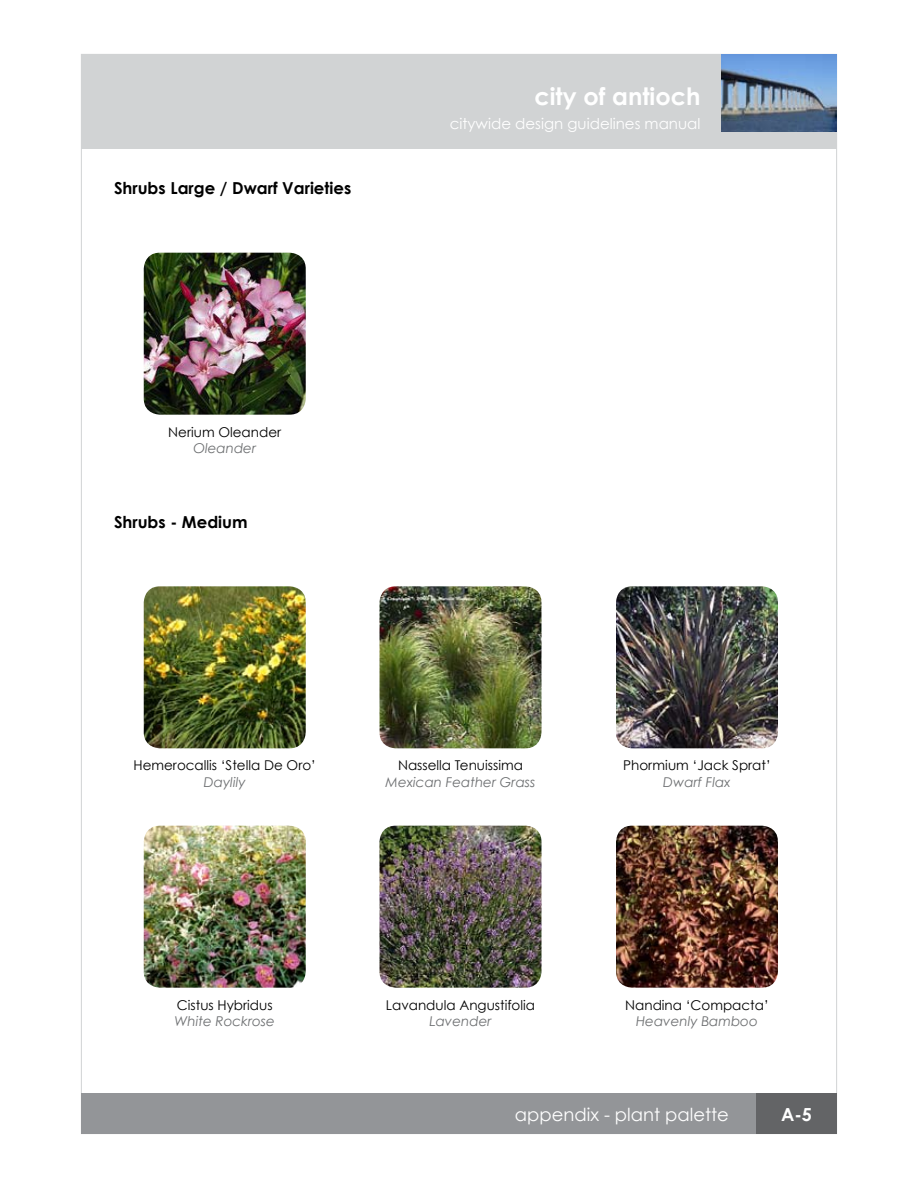
<style>
.page{position:relative;width:918px;height:1188px;background:#fff}
.page>*{position:absolute;margin:0;border:0;box-sizing:border-box;transform-origin:0 0}
.t1{font:700 24px "Century Gothic";color:#fff}
.t2{font:18px "Century Gothic";color:#fff}
.t3{font:700 18px "Century Gothic";color:#fff}
.t4{font:700 16.5px "Century Gothic";color:#000}
.t5{font:15px "Century Gothic";color:#fff}
.t6{font:13.5px "Century Gothic";color:#000}
.t7{font:italic 13.5px "Century Gothic";color:#6d6f71}
</style>
<div class="page">
<div style="left:756px;top:1094px;width:81px;height:40px;background:#636466"></div>
<div style="left:81px;top:54px;width:756px;height:94px;background:#d1d3d4"></div>
<img style="left:721px;top:54px;width:116px;height:77px">
<div style="left:81px;top:1094px;width:675px;height:40px;background:#939598"></div>
<img style="left:144px;top:253px;width:162px;height:161px;border-radius:16px">
<img style="left:144px;top:586px;width:162px;height:162px;border-radius:16px">
<img style="left:380px;top:586px;width:162px;height:162px;border-radius:16px">
<img style="left:616px;top:586px;width:162px;height:162px;border-radius:16px">
<img style="left:144px;top:826px;width:162px;height:162px;border-radius:16px">
<img style="left:380px;top:826px;width:162px;height:162px;border-radius:16px">
<img style="left:616px;top:826px;width:162px;height:162px;border-radius:16px">
<p class="t4" style="left:114px;top:178px;width:239px">Shrubs Large / Dwarf Varieties</p>
<p class="t6" style="left:168px;top:424px;width:114px">Nerium Oleander</p>
<p class="t7" style="left:193px;top:440px;width:64px">Oleander</p>
<p class="t4" style="left:114px;top:511px;width:135px">Shrubs - Medium</p>
<h1 class="t1" style="left:534px;top:81px;width:168px">city of antioch</h1>
<p class="t5" style="left:450px;top:114px;width:252px">citywide design guidelines manual</p>
<p class="t6" style="left:134px;top:757px;width:184px">Hemerocallis ‘Stella De Oro’</p>
<p class="t7" style="left:204px;top:774px;width:43px">Daylily</p>
<p class="t6" style="left:398px;top:757px;width:126px">Nassella Tenuissima</p>
<p class="t7" style="left:386px;top:774px;width:151px">Mexican Feather Grass</p>
<p class="t6" style="left:623px;top:757px;width:149px">Phormium ‘Jack Sprat’</p>
<p class="t7" style="left:663px;top:774px;width:69px">Dwarf Flax</p>
<p class="t6" style="left:177px;top:997px;width:97px">Cistus Hybridus</p>
<p class="t7" style="left:175px;top:1013px;width:102px">White Rockrose</p>
<p class="t6" style="left:386px;top:997px;width:151px">Lavandula Angustifolia</p>
<p class="t7" style="left:429px;top:1013px;width:64px">Lavender</p>
<p class="t6" style="left:625px;top:997px;width:145px">Nandina ‘Compacta’</p>
<p class="t7" style="left:636px;top:1013px;width:123px">Heavenly Bamboo</p>
<h2 class="t2" style="left:515px;top:1103px;width:216px">appendix - plant palette</h2>
<h2 class="t3" style="left:781px;top:1103px;width:32px">A-5</h2>
</div>
